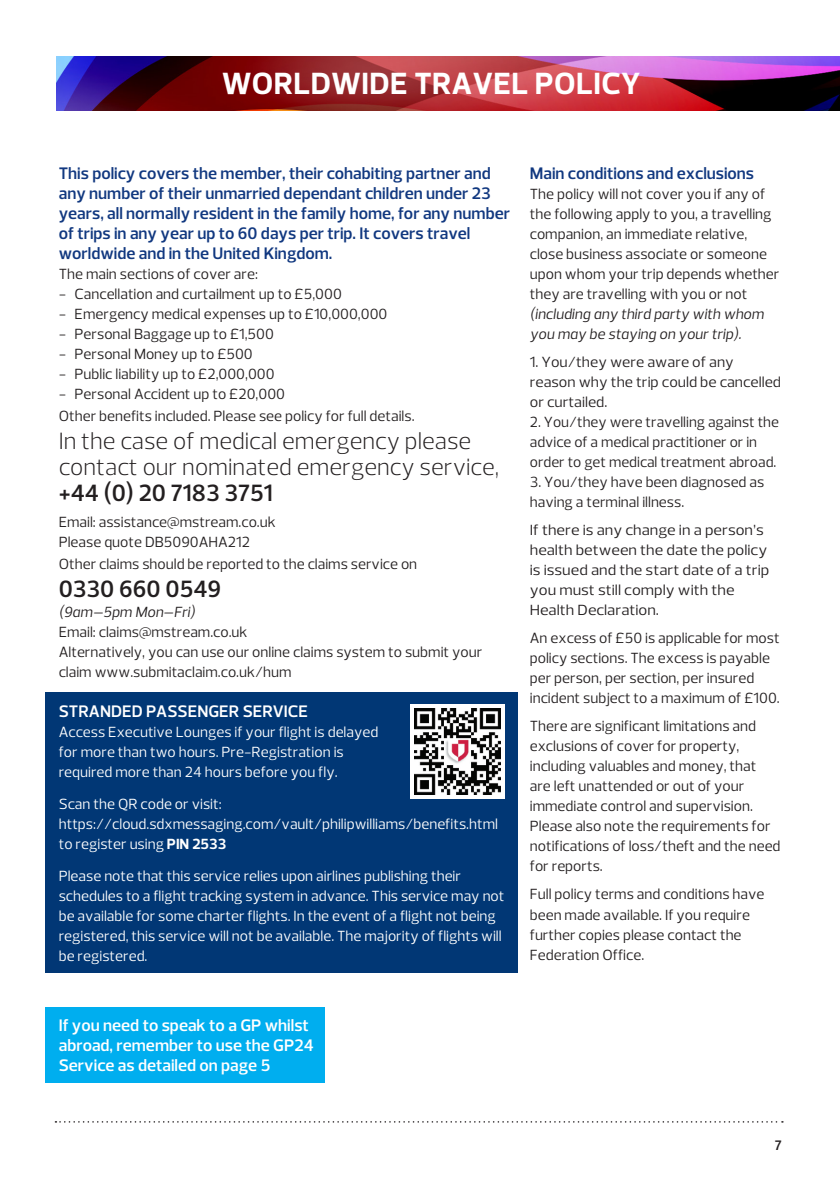
<style>
.page{position:relative;width:840px;height:1191px;background:#fff}
.page>*{position:absolute;margin:0;border:0;box-sizing:border-box;transform-origin:0 0}
.t1{font:700 31.2px "Prelo";letter-spacing:.015em;color:#fff}
.t2{font:300 24px/26px "Prelo";color:#231f20}
.t3{font:600 24px "Prelo";color:#231f20}
.t4{font:600 17px/20px "Prelo";color:#113880}
.t5{font:600 17px/20px "Prelo";color:#fff}
.t6{font:15px/20px "Prelo";color:#231f20}
.t7{font:15px/20px "Prelo";color:#fff}
.t8{font:15px/20px "Prelo";color:#231f20;scale:1.07 1}
.t9{font:italic 15px "Prelo";color:#231f20}
.t10{font:600 14px "Prelo";color:#231f20}
.s1{font-weight:700}
.s2{font-style:italic}
</style>
<div class="page">
<img style="left:57px;top:57px;width:782px;height:53px">
<svg style="left:55px;top:1121px;width:727px;height:1px"></svg>
<div style="left:45px;top:692px;width:472px;height:281px;background:#013775"></div>
<div style="left:45px;top:1006px;width:279px;height:76px;background:#00aeef"></div>
<div style="left:410px;top:704px;width:95px;height:94px;background:#fff"></div>
<img style="left:414px;top:708px;width:86px;height:86px">
<p class="t1" style="left:222px;top:64px;width:420px">WORLDWIDE TRAVEL POLICY</p>
<p class="t4" style="left:59px;top:164px;width:452px">This policy covers the member, their cohabiting partner and any number of their unmarried dependant children under 23 years, all normally resident in the family home, for any number of trips in any year up to 60 days per trip. It covers travel worldwide and in the United Kingdom.</p>
<p class="t6" style="left:59px;top:264px;width:200px">The main sections of cover are:</p>
<p class="t6" style="left:59px;top:284px;width:284px">- Cancellation and curtailment up to £5,000</p>
<p class="t6" style="left:59px;top:304px;width:330px">- Emergency medical expenses up to £10,000,000</p>
<p class="t6" style="left:59px;top:324px;width:216px">- Personal Baggage up to £1,500</p>
<p class="t6" style="left:59px;top:344px;width:195px">- Personal Money up to £500</p>
<p class="t6" style="left:59px;top:364px;width:217px">- Public liability up to £2,000,000</p>
<p class="t6" style="left:59px;top:384px;width:228px">- Personal Accident up to £20,000</p>
<p class="t6" style="left:59px;top:406px;width:357px">Other benefits included. Please see policy for full details.</p>
<p class="t2" style="left:59px;top:428px;width:442px">In the case of medical emergency please contact our nominated emergency service,</p>
<p class="t3" style="left:59px;top:478px;width:215px">+44 (0) 20 7183 3751</p>
<p class="t6" style="left:59px;top:512px;width:218px">Email: assistance@mstream.co.uk</p>
<p class="t6" style="left:59px;top:532px;width:193px">Please quote DB5090AHA212</p>
<p class="t6" style="left:59px;top:554px;width:360px">Other claims should be reported to the claims service on</p>
<p class="t3" style="left:59px;top:574px;width:164px">0330 660 0549</p>
<p class="t9" style="left:59px;top:603px;width:138px">(9am–5pm Mon–Fri)</p>
<p class="t6" style="left:59px;top:622px;width:190px">Email: claims@mstream.co.uk</p>
<p class="t6" style="left:59px;top:642px;width:425px">Alternatively, you can use our online claims system to submit your claim www.submitaclaim.co.uk/hum</p>
<p class="t5" style="left:59px;top:701px;width:250px">STRANDED PASSENGER SERVICE</p>
<p class="t7" style="left:59px;top:722px;width:321px">Access Executive Lounges if your flight is delayed</p>
<p class="t7" style="left:59px;top:742px;width:286px">for more than two hours. Pre-Registration is</p>
<p class="t7" style="left:59px;top:762px;width:280px">required more than 24 hours before you fly.</p>
<p class="t7" style="left:59px;top:794px;width:164px">Scan the QR code or visit:</p>
<p class="t7" style="left:59px;top:814px;width:440px">https://cloud.sdxmessaging.com/vault/philipwilliams/benefits.html</p>
<p class="t7" style="left:59px;top:834px;width:169px">to register using <span class="s1">PIN 2533</span></p>
<p class="t7" style="left:59px;top:866px;width:447px">Please note that this service relies upon airlines publishing their schedules to a flight tracking system in advance. This service may not be available for some charter flights. In the event of a flight not being registered, this service will not be available. The majority of flights will be registered.</p>
<p class="t4" style="left:529px;top:164px;width:226px">Main conditions and exclusions</p>
<p class="t6" style="left:529px;top:184px;width:251px">The policy will not cover you if any of the following apply to you, a travelling companion, an immediate relative, close business associate or someone upon whom your trip depends whether they are travelling with you or not <span class="s2">(including any third party with whom you may be staying on your trip).</span></p>
<p class="t6" style="left:529px;top:352px;width:253px">1. You/they were aware of any reason why the trip could be cancelled or curtailed.</p>
<p class="t6" style="left:529px;top:412px;width:250px">2. You/they were travelling against the advice of a medical practitioner or in order to get medical treatment abroad.</p>
<p class="t6" style="left:529px;top:472px;width:236px">3. You/they have been diagnosed as having a terminal illness.</p>
<p class="t8" style="left:529px;top:520px;width:225px">If there is any change in a person’s health between the date the policy is issued and the start date of a trip you must still comply with the</p>
<p class="t8" style="left:529px;top:600px;width:122px">Health Declaration.</p>
<p class="t6" style="left:529px;top:628px;width:251px">An excess of £50 is applicable for most policy sections. The excess is payable per person, per section, per insured incident subject to a maximum of £100.</p>
<p class="t6" style="left:529px;top:716px;width:252px">There are significant limitations and exclusions of cover for property, including valuables and money, that are left unattended or out of your immediate control and supervision.<br>Please also note the requirements for notifications of loss/theft and the need for reports.</p>
<p class="t6" style="left:529px;top:884px;width:236px">Full policy terms and conditions have been made available. If you require further copies please contact the<br>Federation Office.</p>
<p class="t5" style="left:59px;top:1015px;width:256px">If you need to speak to a GP whilst abroad, remember to use the GP24<br>Service as detailed on page 5</p>
<p class="t10" style="left:774px;top:1137px;width:8px">7</p>
</div>
